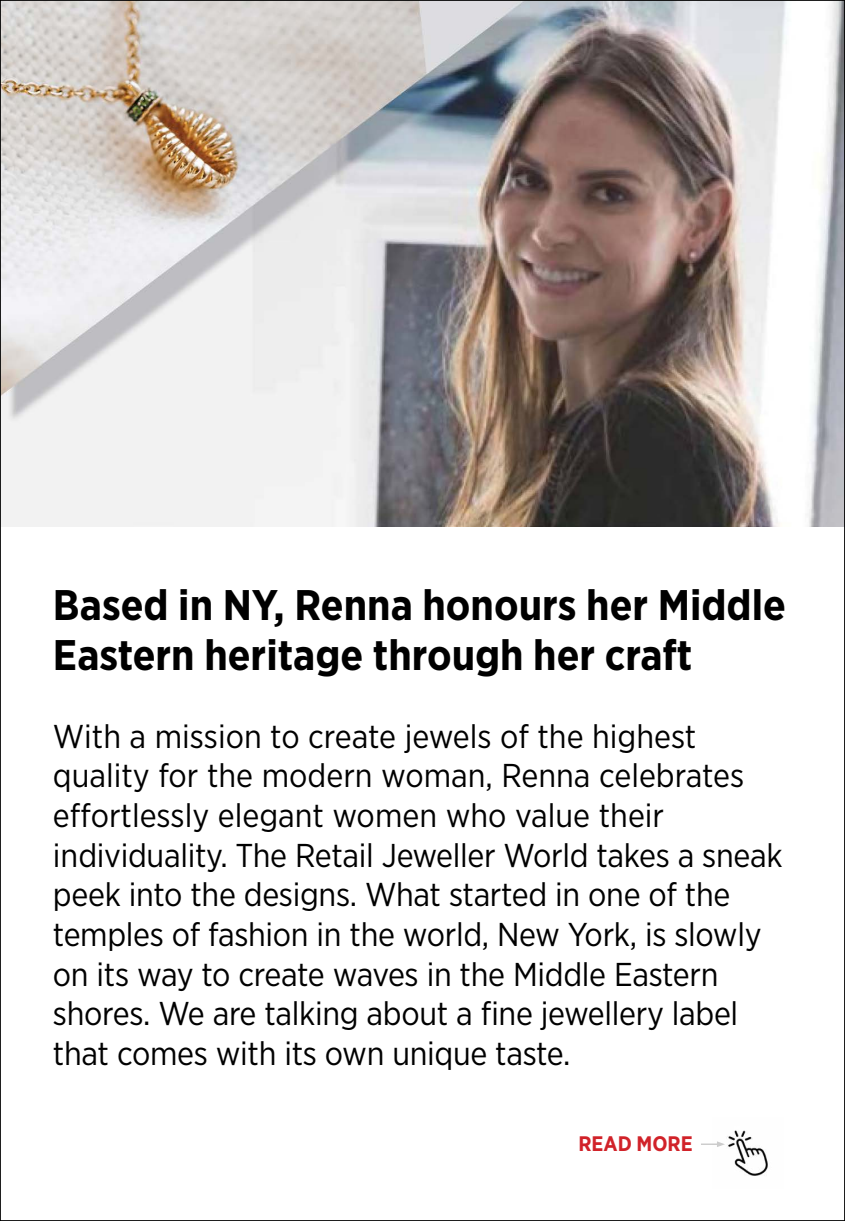
<style>
.page{position:relative;width:845px;height:1221px;background:#fff}
.page>*{position:absolute;margin:0;border:0;box-sizing:border-box;transform-origin:0 0}
.t1{font:700 42.75px/50.2px "Gotham Narrow";color:#000}
.t2{font:33px/39.6px "Gotham Narrow";letter-spacing:-.01em;color:#000}
.t3{font:700 21px "Gotham Narrow";color:#d12229}
</style>
<div class="page">
<img style="left:2px;top:2px;width:840px;height:524px">
<svg style="left:701px;top:1143px;width:11px;height:2px"></svg>
<img style="left:712px;top:1130px;width:56px;height:46px">
<p class="t1" style="left:53px;top:579px;width:734px">Based in NY, Renna honours her Middle<br>Eastern heritage through her craft</p>
<p class="t2" style="left:53px;top:715px;width:730px">With a mission to create jewels of the highest quality for the modern woman, Renna celebrates effortlessly elegant women who value their individuality. The Retail Jeweller World takes a sneak peek into the designs. What started in one of the temples of fashion in the world, New York, is slowly on its way to create waves in the Middle Eastern shores. We are talking about a fine jewellery label that comes with its own unique taste.</p>
<p class="t3" style="left:578px;top:1130px;width:116px">READ MORE</p>
</div>
